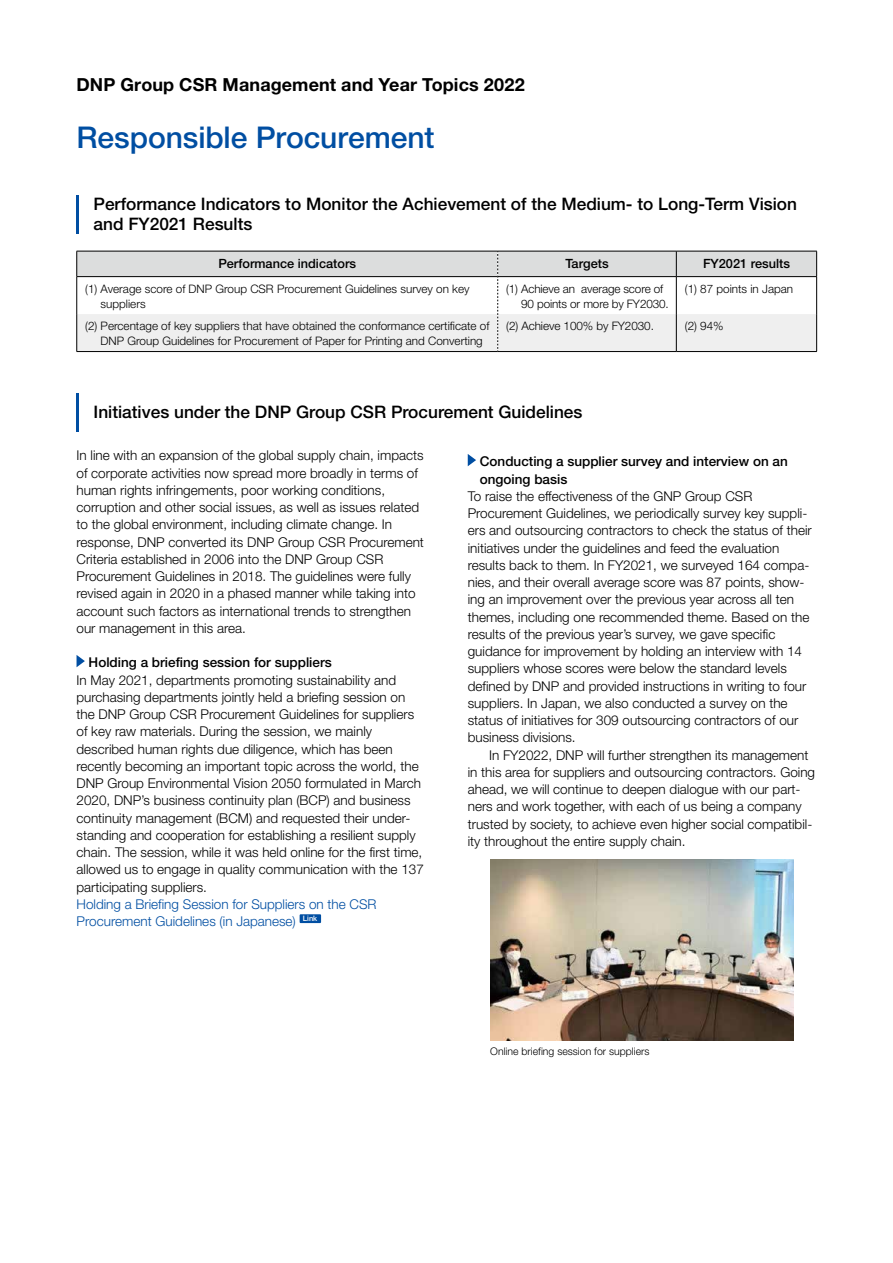
<style>
.page{position:relative;width:893px;height:1263px;background:#fff}
.page>*{position:absolute;margin:0;border:0;box-sizing:border-box;transform-origin:0 0}
.t1{font:500 30px "Helvetica Neue LT Std";letter-spacing:-.005em;color:#004ea2}
.t2{font:700 18px "Helvetica Neue LT Std";letter-spacing:.005em;color:#000}
.t3{font:500 17.25px/19.5px "Helvetica Neue LT Std";color:#000}
.t4{font:300 13.5px/17.2px "Helvetica Neue LT Std";color:#000}
.t5{font:500 13.5px/17.2px "Helvetica Neue LT Std";color:#000}
.t6{font:300 13.5px/17.2px "Helvetica Neue LT Std";color:#004ea2}
.t7{font:500 12.75px "Helvetica Neue LT Std";color:#000}
.t8{font:300 11.7px/15px "Helvetica Neue LT Std";color:#000}
.t9{font:300 10.5px "Helvetica Neue LT Std";color:#000}
</style>
<div class="page">
<hr style="left:77px;top:394px;width:2px;height:38px;background:#004ea2">
<svg style="left:77px;top:655px;width:8px;height:12px"></svg>
<div style="left:300px;top:914px;width:21px;height:9px;background:#004ea2"></div>
<svg style="left:468px;top:454px;width:8px;height:12px"></svg>
<img style="left:490px;top:859px;width:304px;height:181px">
<hr style="left:77px;top:196px;width:2px;height:38px;background:#004ea2">
<svg style="left:76px;top:251px;width:741px;height:101px"></svg>
<h2 class="t2" style="left:77px;top:74px;width:450px">DNP Group CSR Management and Year Topics 2022</h2>
<h1 class="t1" style="left:77px;top:120px;width:359px">Responsible Procurement</h1>
<p class="t3" style="left:94px;top:194px;width:705px">Performance Indicators to Monitor the Achievement of the Medium- to Long-Term Vision and FY2021 Results</p>
<p class="t7" style="left:218px;top:256px;width:139px">Performance indicators</p>
<p class="t7" style="left:565px;top:256px;width:45px">Targets</p>
<p class="t7" style="left:703px;top:256px;width:88px">FY2021 results</p>
<p class="t8" style="left:101px;top:281px;width:370px;text-indent:-15px">(1) Average score of DNP Group CSR Procurement Guidelines survey on key suppliers</p>
<p class="t8" style="left:521px;top:281px;width:149px;text-indent:-15px">(1) Achieve an average score of<br>90 points or more by FY2030.</p>
<p class="t8" style="left:685px;top:281px;width:110px">(1) 87 points in Japan</p>
<p class="t8" style="left:101px;top:318px;width:390px;text-indent:-15px">(2) Percentage of key suppliers that have obtained the conformance certificate of<br>DNP Group Guidelines for Procurement of Paper for Printing and Converting</p>
<p class="t8" style="left:506px;top:318px;width:149px">(2) Achieve 100% by FY2030.</p>
<p class="t8" style="left:685px;top:318px;width:40px">(2) 94%</p>
<p class="t3" style="left:94px;top:402px;width:490px">Initiatives under the DNP Group CSR Procurement Guidelines</p>
<p class="t4" style="left:77px;top:447px;width:349px">In line with an expansion of the global supply chain, impacts of corporate activities now spread more broadly in terms of human rights infringements, poor working conditions, corruption and other social issues, as well as issues related to the global environment, including climate change. In response, DNP converted its DNP Group CSR Procurement Criteria established in 2006 into the DNP Group CSR Procurement Guidelines in 2018. The guidelines were fully revised again in 2020 in a phased manner while taking into account such factors as international trends to strengthen our management in this area.</p>
<p class="t5" style="left:89px;top:654px;width:245px">Holding a briefing session for suppliers</p>
<p class="t4" style="left:77px;top:671px;width:349px">In May 2021, departments promoting sustainability and purchasing departments jointly held a briefing session on the DNP Group CSR Procurement Guidelines for suppliers of key raw materials. During the session, we mainly described human rights due diligence, which has been recently becoming an important topic across the world, the DNP Group Environmental Vision 2050 formulated in March 2020, DNP’s business continuity plan (BCP) and business continuity management (BCM) and requested their under&shy;standing and cooperation for establishing a resilient supply chain. The session, while it was held online for the first time, allowed us to engage in quality communication with the 137 participating suppliers.</p>
<p class="t6" style="left:77px;top:895px;width:302px">Holding a Briefing Session for Suppliers on the CSR<br>Procurement Guidelines (in Japanese) <sup>Link</sup></p>
<p class="t5" style="left:480px;top:453px;width:309px">Conducting a supplier survey and interview on an ongoing basis</p>
<p class="t4" style="left:468px;top:487px;width:346px">To raise the effectiveness of the GNP Group CSR Procurement Guidelines, we periodically survey key suppli&shy;ers and outsourcing contractors to check the status of their initiatives under the guidelines and feed the evaluation results back to them. In FY2021, we surveyed 164 compa&shy;nies, and their overall average score was 87 points, show&shy;ing an improvement over the previous year across all ten themes, including one recommended theme. Based on the results of the previous year’s survey, we gave specific guidance for improvement by holding an interview with 14 suppliers whose scores were below the standard levels defined by DNP and provided instructions in writing to four suppliers. In Japan, we also conducted a survey on the status of initiatives for 309 outsourcing contractors of our business divisions.</p>
<p class="t4" style="left:468px;top:746px;width:349px;text-indent:21px">In FY2022, DNP will further strengthen its management in this area for suppliers and outsourcing contractors. Going ahead, we will continue to deepen dialogue with our part&shy;ners and work together, with each of us being a company trusted by society, to achieve even higher social compatibil&shy;ity throughout the entire supply chain.</p>
<p class="t9" style="left:490px;top:1045px;width:161px">Online briefing session for suppliers</p>
</div>
